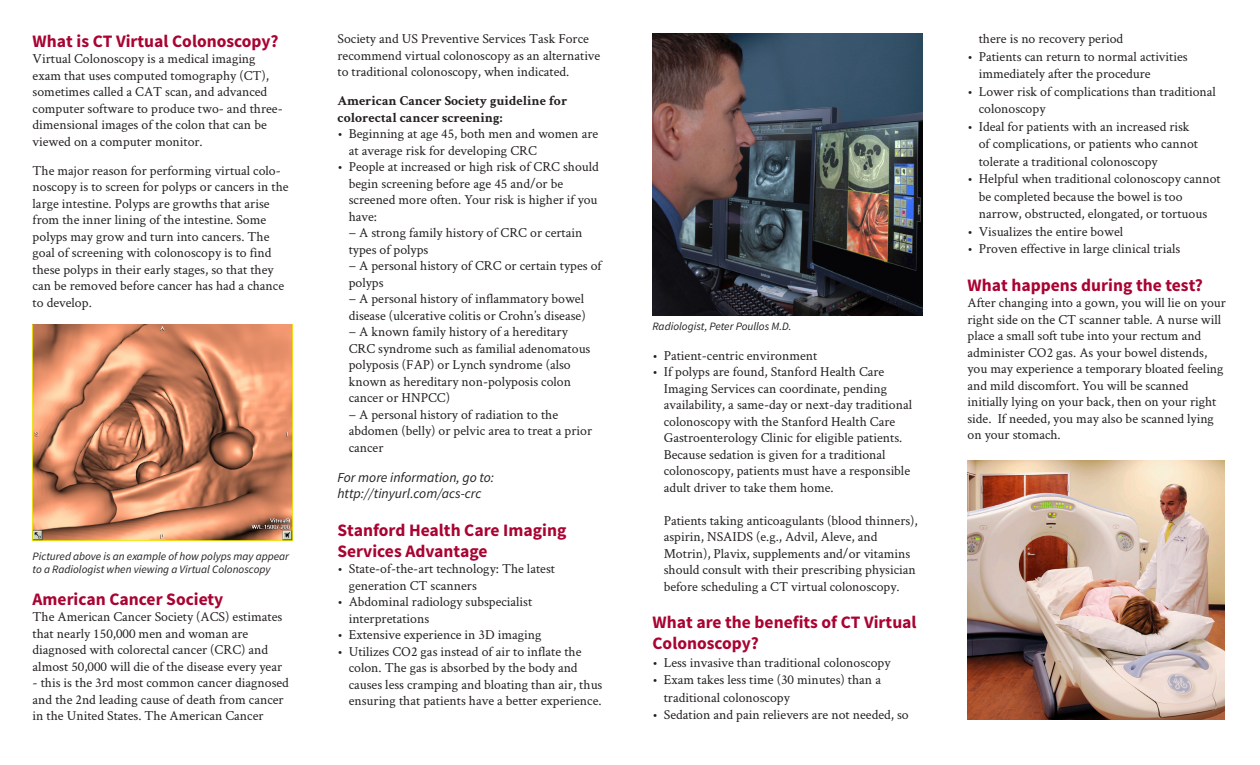
<style>
.page{position:relative;width:1260px;height:765px;background:#fff}
.page>*{position:absolute;margin:0;border:0;box-sizing:border-box;transform-origin:0 0}
.t1{font:700 17.5px/21px "Source Sans Pro";color:#a90332}
.t2{font:13.75px/16.5px "Crimson Text";color:#231f20}
.t3{font:700 13.75px/16.5px "Crimson Text";color:#231f20}
.t4{font:italic 13.75px "Source Sans Pro";color:#231f20}
.t5{font:italic 11.25px/13.5px "Source Sans Pro";color:#231f20}
</style>
<div class="page">
<img style="left:652px;top:34px;width:270px;height:282px">
<img style="left:33px;top:325px;width:259px;height:215px">
<img style="left:968px;top:461px;width:257px;height:259px">
<p class="t1" style="left:33px;top:31px;width:248px">What is CT Virtual Colonoscopy?</p>
<p class="t2" style="left:33px;top:50px;width:252px">Virtual Colonoscopy is a medical imaging exam that uses computed tomography (CT), sometimes called a CAT scan, and advanced computer software to produce two- and three&shy;dimensional images of the colon that can be viewed on a computer monitor.</p>
<p class="t2" style="left:33px;top:162px;width:258px">The major reason for performing virtual colo&shy;noscopy is to screen for polyps or cancers in the large intestine. Polyps are growths that arise from the inner lining of the intestine. Some polyps may grow and turn into cancers. The goal of screening with colonoscopy is to find these polyps in their early stages, so that they can be removed before cancer has had a chance to develop.</p>
<p class="t5" style="left:33px;top:549px;width:258px">Pictured above is an example of how polyps may appear to a Radiologist when viewing a Virtual Colonoscopy</p>
<p class="t1" style="left:33px;top:589px;width:192px">American Cancer Society</p>
<p class="t2" style="left:33px;top:608px;width:251px">The American Cancer Society (ACS) estimates that nearly 150,000 men and woman are diagnosed with colorectal cancer (CRC) and almost 50,000 will die of the disease every year</p>
<p class="t2" style="left:33px;top:674px;width:258px">- this is the 3rd most common cancer diagnosed and the 2nd leading cause of death from cancer in the United States. The American Cancer</p>
<p class="t2" style="left:338px;top:30px;width:264px">Society and US Preventive Services Task Force recommend virtual colonoscopy as an alternative to traditional colonoscopy, when indicated.</p>
<p class="t3" style="left:338px;top:92px;width:231px">American Cancer Society guideline for colorectal cancer screening:</p>
<p class="t2" style="left:349px;top:125px;width:251px;text-indent:-11px">• Beginning at age 45, both men and women are at average risk for developing CRC</p>
<p class="t2" style="left:349px;top:158px;width:252px;text-indent:-11px">• People at increased or high risk of CRC should begin screening before age 45 and/or be screened more often. Your risk is higher if you have:</p>
<p class="t2" style="left:349px;top:224px;width:235px">− A strong family history of CRC or certain types of polyps</p>
<p class="t2" style="left:349px;top:257px;width:254px">− A personal history of CRC or certain types of polyps</p>
<p class="t2" style="left:349px;top:290px;width:238px">− A personal history of inflammatory bowel disease (ulcerative colitis or Crohn’s disease)</p>
<p class="t2" style="left:349px;top:323px;width:243px">− A known family history of a hereditary CRC syndrome such as familial adenomatous polyposis (FAP) or Lynch syndrome (also known as hereditary non-polyposis colon cancer or HNPCC)</p>
<p class="t2" style="left:349px;top:406px;width:245px">− A personal history of radiation to the abdomen (belly) or pelvic area to treat a prior cancer</p>
<p class="t4" style="left:338px;top:469px;width:158px">For more information, go to:</p>
<p class="t4" style="left:338px;top:485px;width:145px">http://tinyurl.com/acs-crc</p>
<p class="t1" style="left:338px;top:520px;width:230px">Stanford Health Care Imaging<br>Services Advantage</p>
<p class="t2" style="left:349px;top:560px;width:208px;text-indent:-11px">• State-of-the-art technology: The latest generation CT scanners</p>
<p class="t2" style="left:349px;top:593px;width:185px;text-indent:-11px">• Abdominal radiology subspecialist interpretations</p>
<p class="t2" style="left:338px;top:626px;width:206px">• Extensive experience in 3D imaging</p>
<p class="t2" style="left:349px;top:643px;width:255px;text-indent:-11px">• Utilizes CO2 gas instead of air to inflate the colon. The gas is absorbed by the body and causes less cramping and bloating than air, thus ensuring that patients have a better experience.</p>
<p class="t5" style="left:652px;top:319px;width:141px">Radiologist, Peter Poullos M.D.</p>
<p class="t2" style="left:652px;top:347px;width:166px">• Patient-centric environment</p>
<p class="t2" style="left:664px;top:363px;width:250px;text-indent:-11px">• If polyps are found, Stanford Health Care Imaging Services can coordinate, pending availability, a same-day or next-day traditional colonoscopy with the Stanford Health Care Gastroenterology Clinic for eligible patients.<br>Because sedation is given for a traditional colonoscopy, patients must have a responsible adult driver to take them home.</p>
<p class="t2" style="left:664px;top:512px;width:256px">Patients taking anticoagulants (blood thinners), aspirin, NSAIDS (e.g., Advil, Aleve, and Motrin), Plavix, supplements and/or vitamins should consult with their prescribing physician before scheduling a CT virtual colonoscopy.</p>
<p class="t1" style="left:652px;top:613px;width:266px">What are the benefits of CT Virtual<br>Colonoscopy?</p>
<p class="t2" style="left:652px;top:654px;width:239px">• Less invasive than traditional colonoscopy</p>
<p class="t2" style="left:664px;top:671px;width:219px;line-height:17.5px;text-indent:-11px">• Exam takes less time (30 minutes) than a traditional colonoscopy</p>
<p class="t2" style="left:652px;top:706px;width:258px">• Sedation and pain relievers are not needed, so</p>
<p class="t2" style="left:979px;top:30px;width:146px">there is no recovery period</p>
<p class="t2" style="left:979px;top:47px;width:210px;line-height:17.5px;text-indent:-11px">• Patients can return to normal activities immediately after the procedure</p>
<p class="t2" style="left:979px;top:82px;width:239px;line-height:17.5px;text-indent:-11px">• Lower risk of complications than traditional colonoscopy</p>
<p class="t2" style="left:979px;top:117px;width:221px;line-height:17.5px;text-indent:-11px">• Ideal for patients with an increased risk of complications, or patients who cannot tolerate a traditional colonoscopy</p>
<p class="t2" style="left:979px;top:170px;width:243px;line-height:17.5px;text-indent:-11px">• Helpful when traditional colonoscopy cannot be completed because the bowel is too narrow, obstructed, elongated, or tortuous</p>
<p class="t2" style="left:968px;top:223px;width:157px">• Visualizes the entire bowel</p>
<p class="t2" style="left:968px;top:240px;width:214px">• Proven effective in large clinical trials</p>
<p class="t1" style="left:968px;top:275px;width:237px">What happens during the test?</p>
<p class="t2" style="left:968px;top:294px;width:260px">After changing into a gown, you will lie on your right side on the CT scanner table. A nurse will place a small soft tube into your rectum and administer CO2 gas. As your bowel distends, you may experience a temporary bloated feeling and mild discomfort. You will be scanned initially lying on your back, then on your right side. If needed, you may also be scanned lying on your stomach.</p>
</div>
